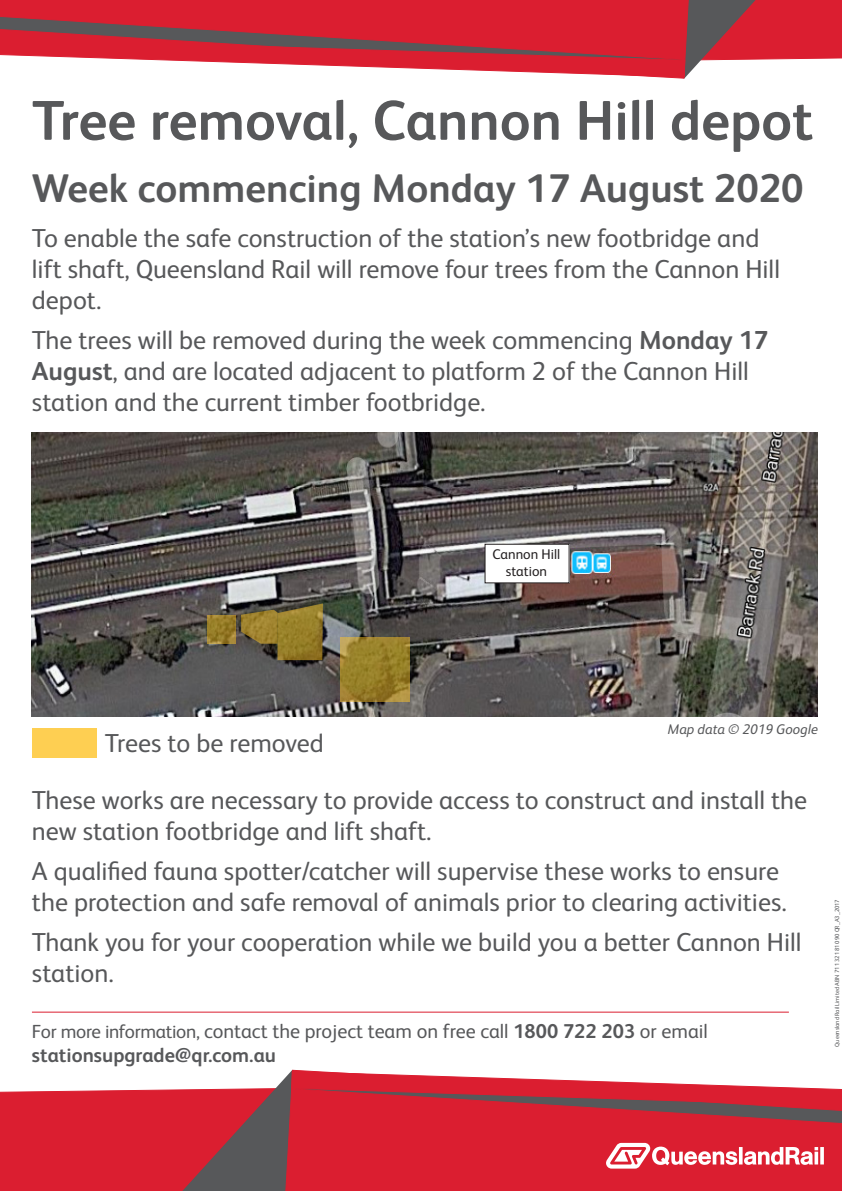
<style>
.page{position:relative;width:842px;height:1191px;background:#fff}
.page>*{position:absolute;margin:0;border:0;box-sizing:border-box;transform-origin:0 0}
.t1{font:700 56px "FS Albert Pro";color:#57585a}
.t2{font:700 40px "FS Albert Pro";color:#57585a}
.t3{font:26px/31.2px "FS Albert Pro";color:#57585a}
.t4{font:20px/24px "FS Albert Pro";color:#57585a}
.t5{font:italic 14px "FS Albert Pro";color:#57585a}
.t6{font:14px/16.8px "FS Albert Pro";color:#231f20;text-align:center}
.t7{font:6px "FS Albert Pro";letter-spacing:-.01em;color:#57585a}
.s1{font-weight:700}
.s2{font-size:19px}
</style>
<div class="page">
<div style="left:0;top:1090px;width:76px;height:101px;background:#db1e30"></div>
<svg style="left:76px;top:1082px;width:205px;height:109px;background:#bf3a47"></svg>
<div style="left:281px;top:1069px;width:561px;height:122px;background:#db1e30"></div>
<svg style="left:291px;top:1070px;width:551px;height:66px;background:#d14654"></svg>
<svg style="left:0;top:0;width:842px;height:79px"></svg>
<svg style="left:606px;top:1142px;width:218px;height:26px"></svg>
<hr style="left:32px;top:1011px;width:757px;height:1px;background:#db1e30">
<img style="left:32px;top:432px;width:786px;height:284px">
<div style="left:32px;top:727px;width:64px;height:30px;background:#fecf52"></div>
<svg style="left:340px;top:637px;width:70px;height:65px;background:#99802c"></svg>
<svg style="left:241px;top:603px;width:82px;height:57px;background:#806d30"></svg>
<svg style="left:207px;top:615px;width:29px;height:28px"></svg>
<div style="left:485px;top:544px;width:84px;height:39px;background:#fff"></div>
<div style="left:484px;top:544px;width:86px;height:39px;border:1px solid #231f20"></div>
<h1 class="t1" style="left:32px;top:81px;width:783px">Tree removal, Cannon Hill depot</h1>
<h2 class="t2" style="left:32px;top:160px;width:773px">Week commencing Monday 17 August 2020</h2>
<p class="t3" style="left:32px;top:220px;width:749px">To enable the safe construction of the station’s new footbridge and lift shaft, Queensland Rail will remove four trees from the Cannon Hill depot.</p>
<p class="t3" style="left:32px;top:322px;width:738px">The trees will be removed during the week commencing <span class="s1">Monday 17<br>August</span>, and are located adjacent to platform 2 of the Cannon Hill station and the current timber footbridge.</p>
<p class="t6" style="left:493px;top:545px;width:69px">Cannon Hill station</p>
<p class="t3" style="left:105px;top:725px;width:220px">Trees to be removed</p>
<p class="t5" style="left:668px;top:719px;width:151px">Map data © 2019 Google</p>
<p class="t3" style="left:32px;top:782px;width:777px">These works are necessary to provide access to construct and install the new station footbridge and lift shaft.</p>
<p class="t3" style="left:32px;top:853px;width:756px">A qualified fauna spotter/catcher will supervise these works to ensure the protection and safe removal of animals prior to clearing activities.</p>
<p class="t3" style="left:32px;top:924px;width:771px">Thank you for your cooperation while we build you a better Cannon Hill station.</p>
<p class="t4" style="left:32px;top:1018px;width:677px"><span class="s2">For more information,</span> contact the project team on free call <span class="s1">1800 722 203</span> or email <span class="s1">stationsupgrade@qr.com.au</span></p>
<p class="t7" style="left:833px;top:1046px;width:149px;rotate:-90deg">Queensland Rail Limited ABN 71 132 181 090 QR_A3_2017</p>
</div>
